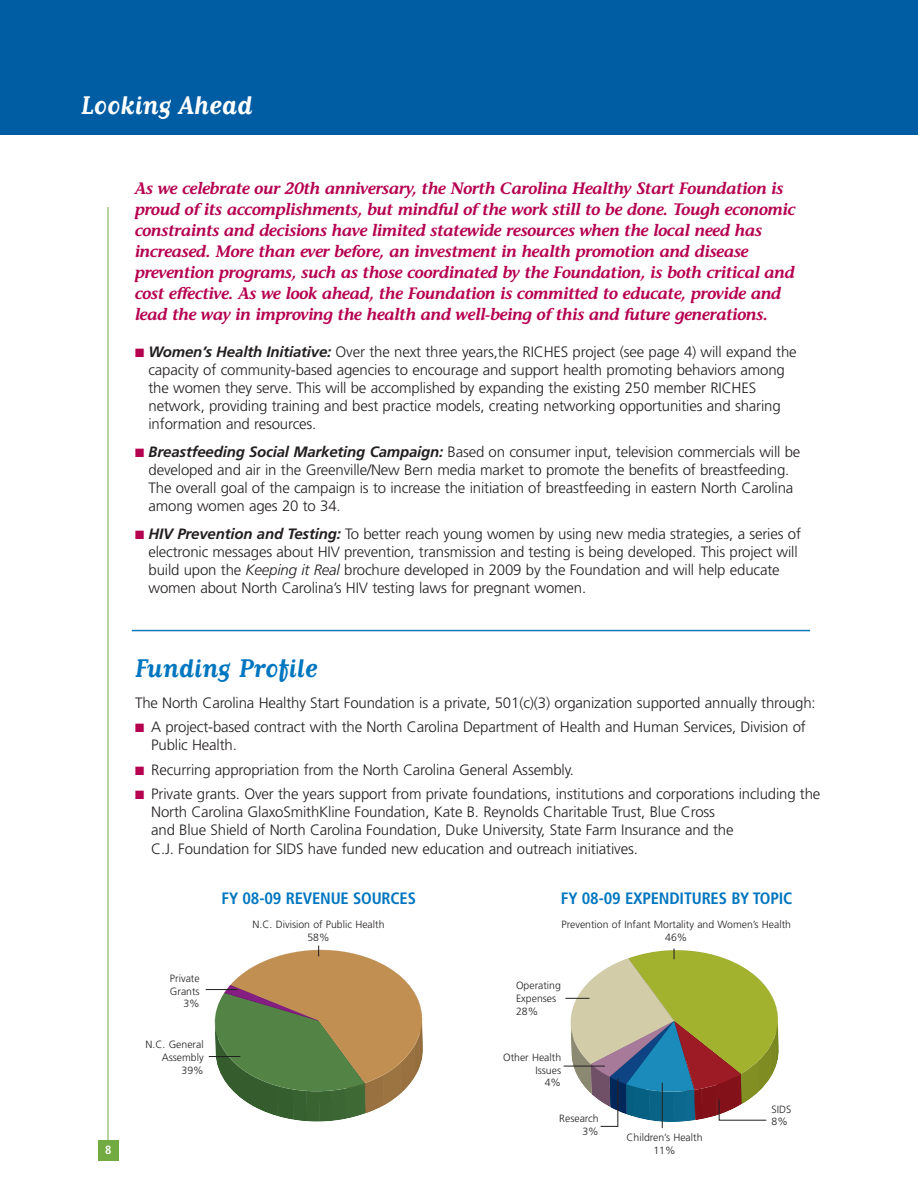
<style>
.page{position:relative;width:918px;height:1188px;background:#fff}
.page>*{position:absolute;margin:0;border:0;box-sizing:border-box;transform-origin:0 0}
.t1{font:700 30px "Matrix Script";color:#0076c0}
.t2{font:700 30px "Matrix Script";color:#fff}
.t3{font:italic 600 16.5px/21px "Stone Informal";letter-spacing:-.025em;color:#b60050}
.t4{font:700 condensed 16.5px "Frutiger";letter-spacing:-.01em;color:#0076c0}
.t5{font:300 15px/18px "Frutiger";letter-spacing:-.01em;color:#231f20}
.t6{font:700 condensed 12px "Frutiger";color:#fff}
.t7{font:300 10.5px/12.6px "Frutiger";color:#231f20;text-align:right}
.s1{color:#b60050}
.s2{font-weight:700;font-style:italic}
.s3{font-style:italic}
</style>
<div class="page">
<hr style="left:108px;top:207px;width:1px;height:953px;background:#71ab42">
<div style="left:98px;top:1141px;width:21px;height:20px;background:#71ab42"></div>
<hr style="left:209px;top:1056px;width:31px;height:1px;background:#231f20">
<hr style="left:206px;top:989px;width:31px;height:1px;background:#231f20">
<hr style="left:564px;top:1066px;width:41px;height:1px;background:#231f20">
<svg style="left:211px;top:945px;width:212px;height:177px"></svg>
<hr style="left:662px;top:1083px;width:1px;height:45px;background:#231f20">
<svg style="left:565px;top:948px;width:214px;height:179px"></svg>
<div style="left:0;top:0;width:918px;height:135px;background:#005ca3"></div>
<hr style="left:132px;top:630px;width:678px;height:1px;background:#0076c0">
<h1 class="t2" style="left:81px;top:87px;width:173px">Looking Ahead</h1>
<p class="t3" style="left:135px;top:180px;width:662px">As we celebrate our 20th anniversary, the North Carolina Healthy Start Foundation is proud of its accomplishments, but mindful of the work still to be done. Tough economic constraints and decisions have limited statewide resources when the local need has increased. More than ever before, an investment in health promotion and disease prevention programs, such as those coordinated by the Foundation, is both critical and cost effective. As we look ahead, the Foundation is committed to educate, provide and lead the way in improving the health and well-being of this and future generations.</p>
<p class="t5" style="left:149px;top:344px;width:650px;text-indent:-14px"><span class="s1">■</span> <span class="s2">Women’s Health Initiative:</span> Over the next three years,the RICHES project (see page 4) will expand the capacity of community-based agencies to encourage and support health promoting behaviors among the women they serve. This will be accomplished by expanding the existing 250 member RICHES network, providing training and best practice models, creating networking opportunities and sharing information and resources.</p>
<p class="t5" style="left:149px;top:444px;width:653px;text-indent:-14px"><span class="s1">■</span> <span class="s2">Breastfeeding Social Marketing Campaign:</span> Based on consumer input, television commercials will be developed and air in the Greenville/New Bern media market to promote the benefits of breastfeeding.<br>The overall goal of the campaign is to increase the initiation of breastfeeding in eastern North Carolina among women ages 20 to 34.</p>
<p class="t5" style="left:149px;top:526px;width:654px;text-indent:-14px"><span class="s1">■</span> <span class="s2">HIV Prevention and Testing:</span> To better reach young women by using new media strategies, a series of electronic messages about HIV prevention, transmission and testing is being developed. This project will build upon the <span class="s3">Keeping it Real</span> brochure developed in 2009 by the Foundation and will help educate women about North Carolina’s HIV testing laws for pregnant women.</p>
<h1 class="t1" style="left:135px;top:649px;width:184px">Funding Profile</h1>
<p class="t5" style="left:135px;top:695px;width:682px">The North Carolina Healthy Start Foundation is a private, 501(c)(3) organization supported annually through:</p>
<p class="t5" style="left:151px;top:719px;width:656px;text-indent:-16px"><span class="s1">■</span> A project-based contract with the North Carolina Department of Health and Human Services, Division of<br>Public Health.</p>
<p class="t5" style="left:135px;top:762px;width:440px"><span class="s1">■</span> Recurring appropriation from the North Carolina General Assembly.</p>
<p class="t5" style="left:151px;top:786px;width:671px;text-indent:-16px"><span class="s1">■</span> Private grants. Over the years support from private foundations, institutions and corporations including the North Carolina GlaxoSmithKline Foundation, Kate B. Reynolds Charitable Trust, Blue Cross<br>and Blue Shield of North Carolina Foundation, Duke University, State Farm Insurance and the<br>C.J. Foundation for SIDS have funded new education and outreach initiatives.</p>
<p class="t4" style="left:222px;top:891px;width:196px">FY 08-09 REVENUE SOURCES</p>
<p class="t4" style="left:561px;top:891px;width:233px">FY 08-09 EXPENDITURES BY TOPIC</p>
<p class="t6" style="left:105px;top:1145px;width:8px">8</p>
<p class="t7" style="left:170px;top:973px;width:31px">Private<br>Grants<br>3%</p>
<p class="t7" style="left:146px;top:1039px;width:60px">N.C. General<br>Assembly<br>39%</p>
<p class="t7" style="left:253px;top:919px;width:133px;text-align:center">N.C. Division of Public Health<br>58%</p>
<p class="t7" style="left:562px;top:919px;width:231px;text-align:center">Prevention of Infant Mortality and Women’s Health<br>46%</p>
<p class="t7" style="left:516px;top:980px;width:46px;text-align:left">Operating<br>Expenses<br>28%</p>
<p class="t7" style="left:503px;top:1052px;width:60px">Other Health<br>Issues<br>4%</p>
<p class="t7" style="left:559px;top:1113px;width:41px">Research<br>3%</p>
<p class="t7" style="left:627px;top:1132px;width:77px;text-align:center">Children’s Health<br>11%</p>
<p class="t7" style="left:772px;top:1104px;width:21px;text-align:left">SIDS<br>8%</p>
</div>
